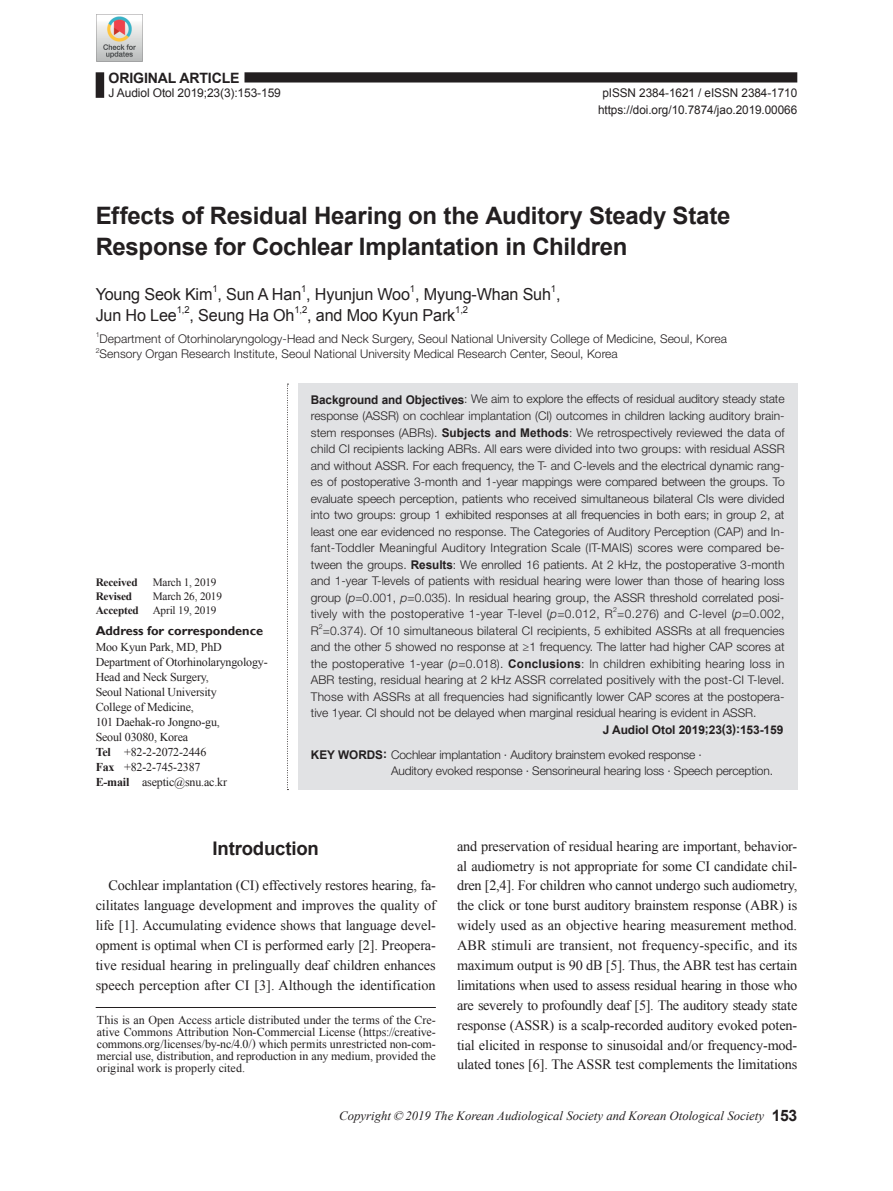
<style>
.page{position:relative;width:893px;height:1191px;background:#fff}
.page>*{position:absolute;margin:0;border:0;box-sizing:border-box;transform-origin:0 0}
.t1{font:700 24px/31.5px "Arial";letter-spacing:-.01em;color:#231f20}
.t2{font:700 18.75px "Arial";letter-spacing:-.01em;color:#231f20}
.t3{font:16.5px "Arial";letter-spacing:-.01em;color:#231f20}
.t4{font:14.25px/20px "Times New Roman";letter-spacing:-.005em;color:#231f20;text-align:justify}
.t5{font:700 14.25px "Arial";letter-spacing:-.01em;color:#231f20}
.t6{font:italic 12.75px "Times New Roman";color:#231f20}
.t7{font:700 12.75px "Gill Sans";color:#231f20}
.t8{font:300 12px/16.5px "Helvetica Neue LT Std";letter-spacing:.005em;color:#231f20;text-align:justify}
.t9{font:12px/15px "Times New Roman";letter-spacing:-.015em;color:#231f20}
.t10{font:12px/16.5px "Arial";letter-spacing:-.005em;color:#231f20;text-align:center}
.t11{font:700 12px "Arial";letter-spacing:-.01em;color:#231f20}
.t12{font:11.25px/13.8px "Times New Roman";letter-spacing:-.015em;color:#231f20}
.t13{font:700 11.25px "Times New Roman";letter-spacing:-.015em;color:#231f20}
.t14{font:9.6px "Arial";color:#231f20}
.t15{font:300 7.05px "Helvetica Neue LT Std";color:#231f20}
.s1{font-weight:700}
.s2{font-family:"Arial";font-weight:700}
.s3{font-style:italic}
.s4{color:#e1e2e4}
.s5{font-family:"Arial";font-weight:700;font-style:normal;font-size:15.75px}
</style>
<div class="page">
<div style="left:244px;top:72px;width:553px;height:10px;background:#231f20"></div>
<div style="left:96px;top:72px;width:8px;height:26px;background:#231f20"></div>
<div style="left:298px;top:384px;width:499px;height:406px;background:#e1e2e4"></div>
<svg style="left:287px;top:384px;width:1px;height:406px"></svg>
<hr style="left:96px;top:1007px;width:340px;height:1px;background:#231f20">
<img style="left:96px;top:14px;width:47px;height:47px">
<p class="t5" style="left:109px;top:68px;width:133px">ORIGINAL ARTICLE</p>
<p class="t10" style="left:109px;top:85px;width:174px">J Audiol Otol 2019;23(3):153-159</p>
<p class="t10" style="left:598px;top:85px;width:201px">pISSN 2384-1621 / eISSN 2384-1710 https://doi.org/10.7874/jao.2019.00066</p>
<h1 class="t1" style="left:96px;top:200px;width:636px">Effects of Residual Hearing on the Auditory Steady State<br>Response for Cochlear Implantation in Children</h1>
<h3 class="t3" style="left:96px;top:284px;width:466px">Young Seok Kim , Sun A Han , Hyunjun Woo , Myung-Whan Suh ,</h3>
<p class="t14" style="left:212px;top:283px;width:7px">1</p>
<p class="t14" style="left:301px;top:283px;width:7px">1</p>
<p class="t14" style="left:410px;top:283px;width:7px">1</p>
<p class="t14" style="left:551px;top:283px;width:7px">1</p>
<h3 class="t3" style="left:96px;top:304px;width:83px">Jun Ho Lee</h3>
<p class="t14" style="left:177px;top:303px;width:14px">1,2</p>
<h3 class="t3" style="left:190px;top:304px;width:107px">, Seung Ha Oh</h3>
<p class="t14" style="left:294px;top:303px;width:14px">1,2</p>
<h3 class="t3" style="left:307px;top:304px;width:150px">, and Moo Kyun Park</h3>
<p class="t14" style="left:455px;top:303px;width:14px">1,2</p>
<p class="t15" style="left:96px;top:330px;width:5px">1</p>
<p class="t8" style="left:100px;top:330px;width:629px">Department of Otorhinolaryngology-Head and Neck Surgery, Seoul National University College of Medicine, Seoul, Korea</p>
<p class="t15" style="left:96px;top:346px;width:5px">2</p>
<p class="t8" style="left:100px;top:345px;width:520px">Sensory Organ Research Institute, Seoul National University Medical Research Center, Seoul, Korea</p>
<p class="t13" style="left:96px;top:575px;width:43px">Received</p>
<p class="t12" style="left:153px;top:575px;width:65px">March 1, 2019</p>
<p class="t13" style="left:96px;top:589px;width:38px">Revised</p>
<p class="t12" style="left:96px;top:589px;width:128px;text-indent:57px">March 26, 2019<br><span class="s1">Accepted</span> April 19, 2019</p>
<p class="t7" style="left:96px;top:623px;width:169px">Address for correspondence</p>
<p class="t9" style="left:96px;top:639px;width:174px">Moo Kyun Park, MD, PhD<br>Department of Otorhinolaryngology-<br>Head and Neck Surgery,<br>Seoul National University<br>College of Medicine,<br>101 Daehak-ro Jongno-gu,<br>Seoul 03080, Korea<br><span class="s1">Tel</span> +82-2-2072-2446<br><span class="s1">Fax</span> +82-2-745-2387<br><span class="s1">E-mail</span> aseptic@snu.ac.kr</p>
<p class="t8" style="left:311px;top:391px;width:476px"><span class="s2">Background and Objectives</span>: We aim to explore the effects of residual auditory steady state response (ASSR) on cochlear implantation (CI) outcomes in children lacking auditory brain&shy;stem responses (ABRs). <span class="s2">Subjects and Methods</span>: We retrospectively reviewed the data of child CI recipients lacking ABRs. All ears were divided into two groups: with residual ASSR and without ASSR. For each frequency, the T- and C-levels and the electrical dynamic rang&shy;es of postoperative 3-month and 1-year mappings were compared between the groups. To evaluate speech perception, patients who received simultaneous bilateral CIs were divided into two groups: group 1 exhibited responses at all frequencies in both ears; in group 2, at least one ear evidenced no response. The Categories of Auditory Perception (CAP) and In&shy;fant-Toddler Meaningful Auditory Integration Scale (IT-MAIS) scores were compared be&shy;tween the groups. <span class="s2">Results</span>: We enrolled 16 patients. At 2 kHz, the postoperative 3-month and 1-year T-levels of patients with residual hearing were lower than those of hearing loss group (<span class="s3">p</span>=0.001, <span class="s3">p</span>=0.035). In residual hearing group, the ASSR threshold correlated posi&shy;tively with the postoperative 1-year T-level (<span class="s3">p</span>=0.012, R =0.276) and C-level (<span class="s3">p</span>=0.002,</p>
<p class="t15" style="left:613px;top:605px;width:5px">2</p>
<p class="t8" style="left:311px;top:622px;width:475px">R =0.374). Of 10 simultaneous bilateral CI recipients, 5 exhibited ASSRs at all frequencies</p>
<p class="t15" style="left:319px;top:622px;width:5px">2</p>
<p class="t8" style="left:311px;top:638px;width:475px">and the other 5 showed no response at ≥1 frequency. The latter had higher CAP scores at the postoperative 1-year (<span class="s3">p</span>=0.018). <span class="s2">Conclusions</span>: In children exhibiting hearing loss in ABR testing, residual hearing at 2 kHz ASSR correlated positively with the post-CI T-level.<br>Those with ASSRs at all frequencies had significantly lower CAP scores at the postopera&shy;tive 1year. CI should not be delayed when marginal residual hearing is evident in ASSR.</p>
<p class="t11" style="left:603px;top:722px;width:182px">J Audiol Otol 2019;23(3):153-159</p>
<p class="t8" style="left:391px;top:746px;width:384px;text-indent:-80px"><span class="s2">KEY WORDS:</span><span class="s4">0</span>Cochlear implantation · Auditory brainstem evoked response ·<br>Auditory evoked response · Sensorineural hearing loss · Speech perception.</p>
<h2 class="t2" style="left:213px;top:836px;width:108px">Introduction</h2>
<p class="t4" style="left:96px;top:875px;width:342px;text-indent:13px">Cochlear implantation (CI) effectively restores hearing, fa&shy;cilitates language development and improves the quality of life [1]. Accumulating evidence shows that language devel&shy;opment is optimal when CI is performed early [2]. Preopera&shy;tive residual hearing in prelingually deaf children enhances speech perception after CI [3]. Although the identification</p>
<p class="t9" style="left:97px;top:1013px;width:340px;line-height:12px;text-align:justify">This is an Open Access article distributed under the terms of the Cre&shy;ative Commons Attribution Non-Commercial License (https://creative&shy;commons.org/licenses/by-nc/4.0/) which permits unrestricted non-com&shy;mercial use, distribution, and reproduction in any medium, provided the original work is properly cited.</p>
<p class="t4" style="left:457px;top:835px;width:342px">and preservation of residual hearing are important, behavior&shy;al audiometry is not appropriate for some CI candidate chil&shy;dren [2,4]. For children who cannot undergo such audiometry, the click or tone burst auditory brainstem response (ABR) is widely used as an objective hearing measurement method.<br>ABR stimuli are transient, not frequency-specific, and its maximum output is 90 dB [5]. Thus, the ABR test has certain limitations when used to assess residual hearing in those who are severely to profoundly deaf [5]. The auditory steady state response (ASSR) is a scalp-recorded auditory evoked poten&shy;tial elicited in response to sinusoidal and/or frequency-mod&shy;ulated tones [6]. The ASSR test complements the limitations</p>
<p class="t6" style="left:339px;top:1106px;width:459px">Copyright © 2019 The Korean Audiological Society and Korean Otological Society <span class="s5">153</span></p>
</div>
